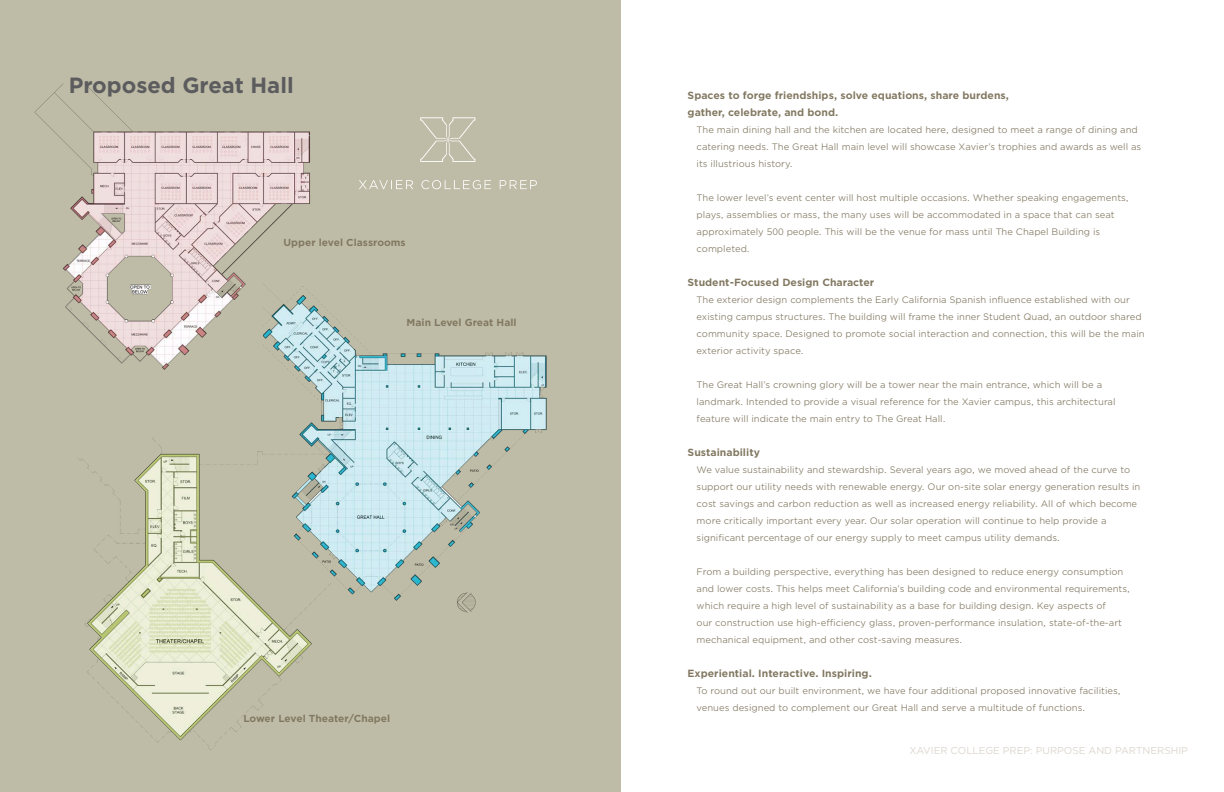
<style>
.page{position:relative;width:1224px;height:792px;background:#fff}
.page>*{position:absolute;margin:0;border:0;box-sizing:border-box;transform-origin:0 0}
.t1{font:700 22px "Gotham";color:#5c5c5f}
.t2{font:700 10px "Gotham Office";color:#817760}
.t3{font:10px "Gotham";color:#ddd7cf}
.t4{font:700 9.7px "Gotham Office";color:#817760}
.t5{font:9px/17px "Gotham Office";color:#817760}
</style>
<div class="page">
<div style="left:0;top:0;width:621px;height:792px;background:#bebca6"></div>
<img style="left:299px;top:352px;width:248px;height:261px">
<img style="left:79px;top:438px;width:252px;height:312px">
<img style="left:34px;top:83px;width:339px;height:298px">
<svg style="left:359px;top:180px;width:178px;height:9px"></svg>
<svg style="left:420px;top:117px;width:55px;height:45px"></svg>
<p class="t1" style="left:69px;top:72px;width:226px">Proposed Great Hall</p>
<p class="t4" style="left:284px;top:236px;width:124px">Upper level Classrooms</p>
<p class="t4" style="left:407px;top:316px;width:112px">Main Level Great Hall</p>
<p class="t4" style="left:243px;top:712px;width:148px">Lower Level Theater/Chapel</p>
<p class="t2" style="left:688px;top:89px;width:323px">Spaces to forge friendships, solve equations, share burdens,</p>
<p class="t2" style="left:688px;top:106px;width:152px">gather, celebrate, and bond.</p>
<p class="t5" style="left:697px;top:121px;width:446px">The main dining hall and the kitchen are located here, designed to meet a range of dining and catering needs. The Great Hall main level will showcase Xavier’s trophies and awards as well as its illustrious history.</p>
<p class="t5" style="left:697px;top:189px;width:434px">The lower level’s event center will host multiple occasions. Whether speaking engagements, plays, assemblies or mass, the many uses will be accommodated in a space that can seat approximately 500 people. This will be the venue for mass until The Chapel Building is completed.</p>
<p class="t2" style="left:688px;top:276px;width:188px">Student-Focused Design Character</p>
<p class="t5" style="left:697px;top:291px;width:450px">The exterior design complements the Early California Spanish influence established with our existing campus structures. The building will frame the inner Student Quad, an outdoor shared community space. Designed to promote social interaction and connection, this will be the main exterior activity space.</p>
<p class="t5" style="left:697px;top:376px;width:421px">The Great Hall’s crowning glory will be a tower near the main entrance, which will be a landmark. Intended to provide a visual reference for the Xavier campus, this architectural feature will indicate the main entry to The Great Hall.</p>
<p class="t2" style="left:688px;top:446px;width:74px">Sustainability</p>
<p class="t5" style="left:697px;top:461px;width:445px">We value sustainability and stewardship. Several years ago, we moved ahead of the curve to support our utility needs with renewable energy. Our on-site solar energy generation results in cost savings and carbon reduction as well as increased energy reliability. All of which become more critically important every year. Our solar operation will continue to help provide a significant percentage of our energy supply to meet campus utility demands.</p>
<p class="t5" style="left:697px;top:563px;width:435px">From a building perspective, everything has been designed to reduce energy consumption and lower costs. This helps meet California’s building code and environmental requirements, which require a high level of sustainability as a base for building design. Key aspects of<br>our construction use high-efficiency glass, proven-performance insulation, state-of-the-art mechanical equipment, and other cost-saving measures.</p>
<p class="t2" style="left:688px;top:667px;width:186px">Experiential. Interactive. Inspiring.</p>
<p class="t5" style="left:697px;top:682px;width:426px">To round out our built environment, we have four additional proposed innovative facilities, venues designed to complement our Great Hall and serve a multitude of functions.</p>
<p class="t3" style="left:909px;top:744px;width:280px">XAVIER COLLEGE PREP: PURPOSE AND PARTNERSHIP</p>
</div>
